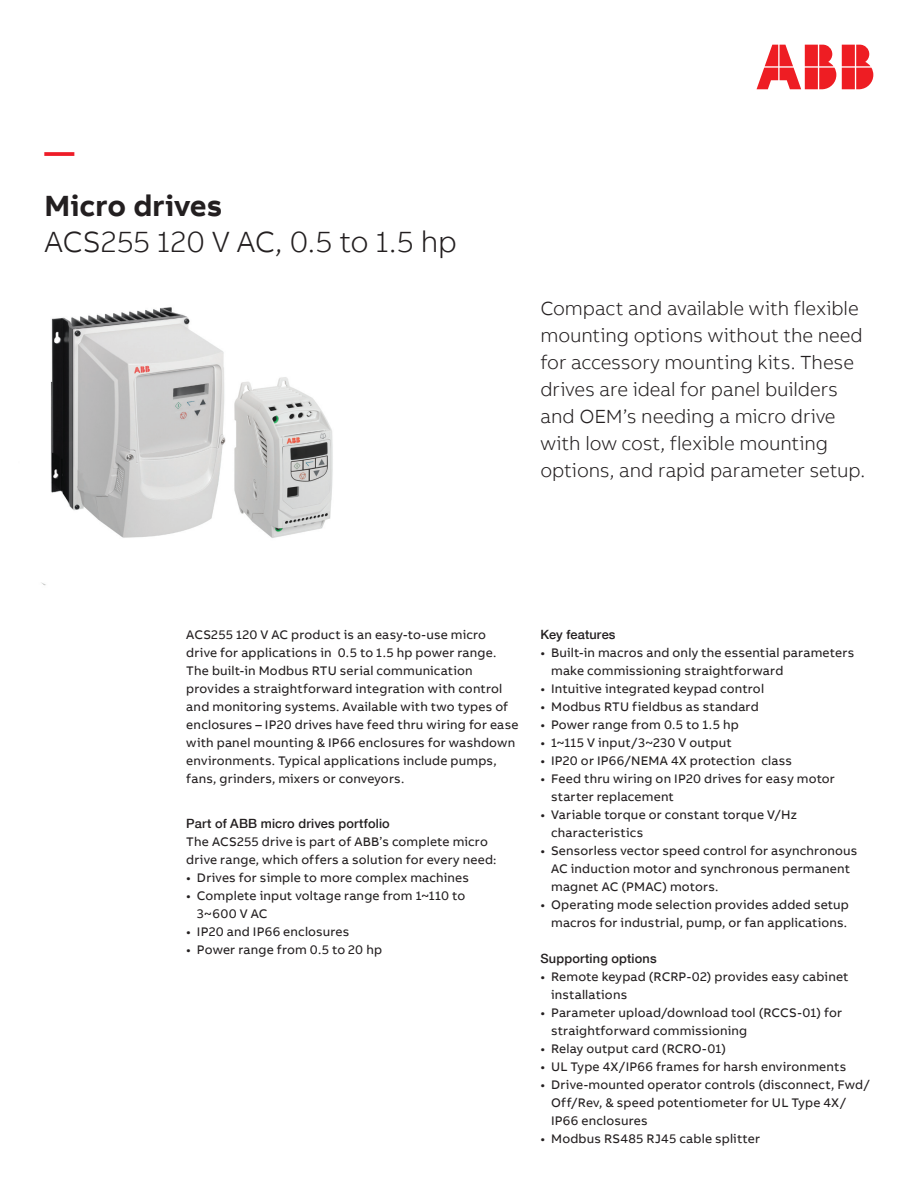
<style>
.page{position:relative;width:918px;height:1188px;background:#fff}
.page>*{position:absolute;margin:0;border:0;box-sizing:border-box;transform-origin:0 0}
.t1{font:300 30px "AB Bvoice";letter-spacing:-.005em;color:#231f20}
.t2{font:700 30px "AB Bvoice";letter-spacing:.005em;color:#231f20}
.t3{font:700 30px "AB Bvoice";color:#ee1c28}
.t4{font:300 19.5px/27px "AB Bvoice";letter-spacing:-.005em;color:#231f20}
.t5{font:12.75px/18px "AB Bvoice";letter-spacing:.015em;color:#231f20}
.t6{font:500 12.75px "ABB Neue Helvetica";letter-spacing:.015em;color:#231f20}
</style>
<div class="page">
<img style="left:41px;top:307px;width:185px;height:279px">
<img style="left:234px;top:377px;width:99px;height:161px">
<svg style="left:757px;top:45px;width:116px;height:44px"></svg>
<h1 class="t3" style="left:45px;top:132px;width:31px">—</h1>
<h1 class="t2" style="left:45px;top:186px;width:179px">Micro drives</h1>
<h1 class="t1" style="left:45px;top:224px;width:414px">ACS255 120 V AC, 0.5 to 1.5 hp</h1>
<p class="t4" style="left:540px;top:295px;width:326px">Compact and available with flexible mounting options without the need for accessory mounting kits. These drives are ideal for panel builders and OEM’s needing a micro drive with low cost, flexible mounting options, and rapid parameter setup.</p>
<p class="t5" style="left:186px;top:625px;width:334px">ACS255 120 V AC product is an easy-to-use micro drive for applications in 0.5 to 1.5 hp power range.<br>The built-in Modbus RTU serial communication provides a straightforward integration with control and monitoring systems. Available with two types of enclosures – IP20 drives have feed thru wiring for ease with panel mounting &amp; IP66 enclosures for washdown environments. Typical applications include pumps, fans, grinders, mixers or conveyors.</p>
<p class="t6" style="left:186px;top:815px;width:205px">Part of ABB micro drives portfolio</p>
<p class="t5" style="left:186px;top:832px;width:312px">The ACS255 drive is part of ABB’s complete micro drive range, which offers a solution for every need:</p>
<p class="t5" style="left:186px;top:868px;width:284px">• Drives for simple to more complex machines</p>
<p class="t5" style="left:197px;top:886px;width:270px;text-indent:-11px">• Complete input voltage range from 1~110 to<br>3~600 V AC</p>
<p class="t5" style="left:186px;top:922px;width:165px">• IP20 and IP66 enclosures</p>
<p class="t5" style="left:186px;top:940px;width:197px">• Power range from 0.5 to 20 hp</p>
<p class="t6" style="left:540px;top:626px;width:77px">Key features</p>
<p class="t5" style="left:551px;top:643px;width:305px;text-indent:-11px">• Built-in macros and only the essential parameters make commissioning straightforward</p>
<p class="t5" style="left:540px;top:679px;width:225px">• Intuitive integrated keypad control</p>
<p class="t5" style="left:540px;top:697px;width:220px">• Modbus RTU fieldbus as standard</p>
<p class="t5" style="left:540px;top:715px;width:200px">• Power range from 0.5 to 1.5 hp</p>
<p class="t5" style="left:540px;top:733px;width:193px">• 1~115 V input/3~230 V output</p>
<p class="t5" style="left:540px;top:751px;width:253px">• IP20 or IP66/NEMA 4X protection class</p>
<p class="t5" style="left:551px;top:769px;width:285px;text-indent:-11px">• Feed thru wiring on IP20 drives for easy motor starter replacement</p>
<p class="t5" style="left:551px;top:805px;width:247px;text-indent:-11px">• Variable torque or constant torque V/Hz characteristics</p>
<p class="t5" style="left:551px;top:841px;width:308px;text-indent:-11px">• Sensorless vector speed control for asynchronous<br>AC induction motor and synchronous permanent magnet AC (PMAC) motors.</p>
<p class="t5" style="left:540px;top:895px;width:310px;text-align:right">• Operating mode selection provides added setup macros for industrial, pump, or fan applications.</p>
<p class="t6" style="left:540px;top:951px;width:118px">Supporting options</p>
<p class="t5" style="left:551px;top:968px;width:299px;text-indent:-11px">• Remote keypad (RCRP-02) provides easy cabinet installations</p>
<p class="t5" style="left:551px;top:1004px;width:293px;text-indent:-11px">• Parameter upload/download tool (RCCS-01) for straightforward commissioning</p>
<p class="t5" style="left:540px;top:1040px;width:187px">• Relay output card (RCRO-01)</p>
<p class="t5" style="left:540px;top:1058px;width:307px">• UL Type 4X/IP66 frames for harsh environments</p>
<p class="t5" style="left:551px;top:1076px;width:320px;text-indent:-11px">• Drive-mounted operator controls (disconnect, Fwd/<br>Off/Rev, &amp; speed potentiometer for UL Type 4X/<br>IP66 enclosures</p>
<p class="t5" style="left:540px;top:1130px;width:221px">• Modbus RS485 RJ45 cable splitter</p>
</div>
